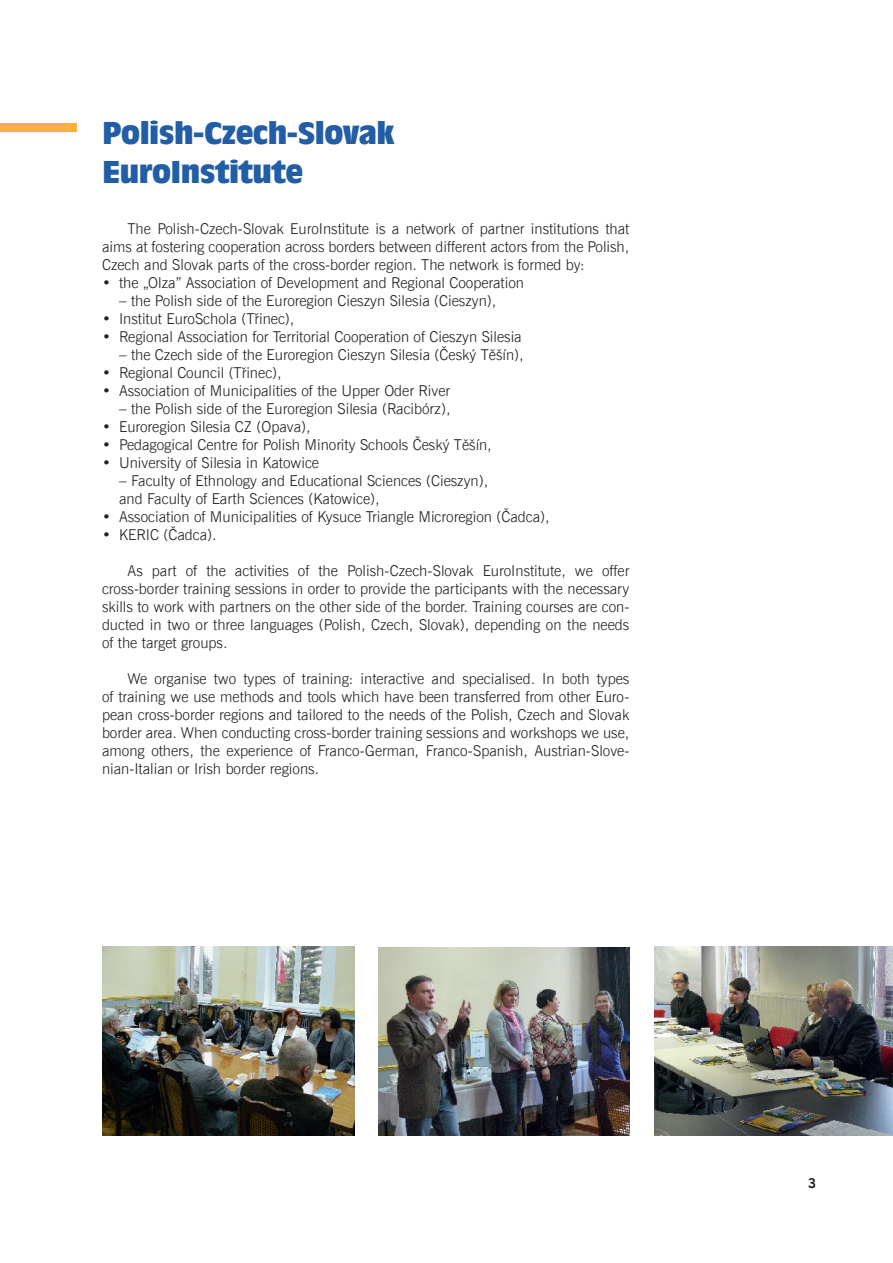
<style>
.page{position:relative;width:893px;height:1263px;background:#fff}
.page>*{position:absolute;margin:0;border:0;box-sizing:border-box;transform-origin:0 0}
.t1{font:29.4px/39px "Incised 901 Bd Cn EUX";letter-spacing:-.015em;color:#225ea5;scale:1.43 1}
.t2{font:15px/18px "News Goth Lt EUX";color:#231f20;text-align:justify}
.t3{font:700 13.5px "News Goth EUX";color:#231f20}
</style>
<div class="page">
<div style="left:0;top:123px;width:77px;height:8px;background:#fbb03f"></div>
<img style="left:655px;top:946px;width:238px;height:189px">
<img style="left:102px;top:946px;width:252px;height:189px">
<img style="left:378px;top:947px;width:251px;height:188px">
<h1 class="t1" style="left:102px;top:114px;width:206px">Polish-Czech-Slovak<br>EuroInstitute</h1>
<p class="t2" style="left:102px;top:220px;width:529px;text-indent:26px">The Polish-Czech-Slovak EuroInstitute is a network of partner institutions that aims at fostering cooperation across borders between different actors from the Polish, Czech and Slovak parts of the cross-border region. The network is formed by:</p>
<p class="t2" style="left:102px;top:274px;width:423px">• the „Olza” Association of Development and Regional Cooperation</p>
<p class="t2" style="left:119px;top:292px;width:379px">– the Polish side of the Euroregion Cieszyn Silesia (Cieszyn),</p>
<p class="t2" style="left:102px;top:310px;width:194px">• Institut EuroSchola (Třinec),</p>
<p class="t2" style="left:102px;top:328px;width:421px">• Regional Association for Territorial Cooperation of Cieszyn Silesia</p>
<p class="t2" style="left:119px;top:346px;width:406px">– the Czech side of the Euroregion Cieszyn Silesia (Český Těšín),</p>
<p class="t2" style="left:102px;top:364px;width:181px">• Regional Council (Třinec),</p>
<p class="t2" style="left:102px;top:382px;width:350px">• Association of Municipalities of the Upper Oder River</p>
<p class="t2" style="left:119px;top:400px;width:333px">– the Polish side of the Euroregion Silesia (Racibórz),</p>
<p class="t2" style="left:102px;top:418px;width:210px">• Euroregion Silesia CZ (Opava),</p>
<p class="t2" style="left:102px;top:436px;width:391px">• Pedagogical Centre for Polish Minority Schools Český Těšín,</p>
<p class="t2" style="left:102px;top:454px;width:219px">• University of Silesia in Katowice</p>
<p class="t2" style="left:119px;top:472px;width:371px">– Faculty of Ethnology and Educational Sciences (Cieszyn), and Faculty of Earth Sciences (Katowice),</p>
<p class="t2" style="left:102px;top:508px;width:449px">• Association of Municipalities of Kysuce Triangle Microregion (Čadca),</p>
<p class="t2" style="left:102px;top:526px;width:116px">• KERIC (Čadca).</p>
<p class="t2" style="left:102px;top:562px;width:529px;text-indent:26px">As part of the activities of the Polish-Czech-Slovak EuroInstitute, we offer cross-border training sessions in order to provide the participants with the necessary skills to work with partners on the other side of the border. Training courses are con&shy;ducted in two or three languages (Polish, Czech, Slovak), depending on the needs of the target groups.</p>
<p class="t2" style="left:102px;top:670px;width:529px;text-indent:26px">We organise two types of training: interactive and specialised. In both types of training we use methods and tools which have been transferred from other Euro&shy;pean cross-border regions and tailored to the needs of the Polish, Czech and Slovak border area. When conducting cross-border training sessions and workshops we use, among others, the experience of Franco-German, Franco-Spanish, Austrian-Slove&shy;nian-Italian or Irish border regions.</p>
<p class="t3" style="left:808px;top:1175px;width:10px">3</p>
</div>
